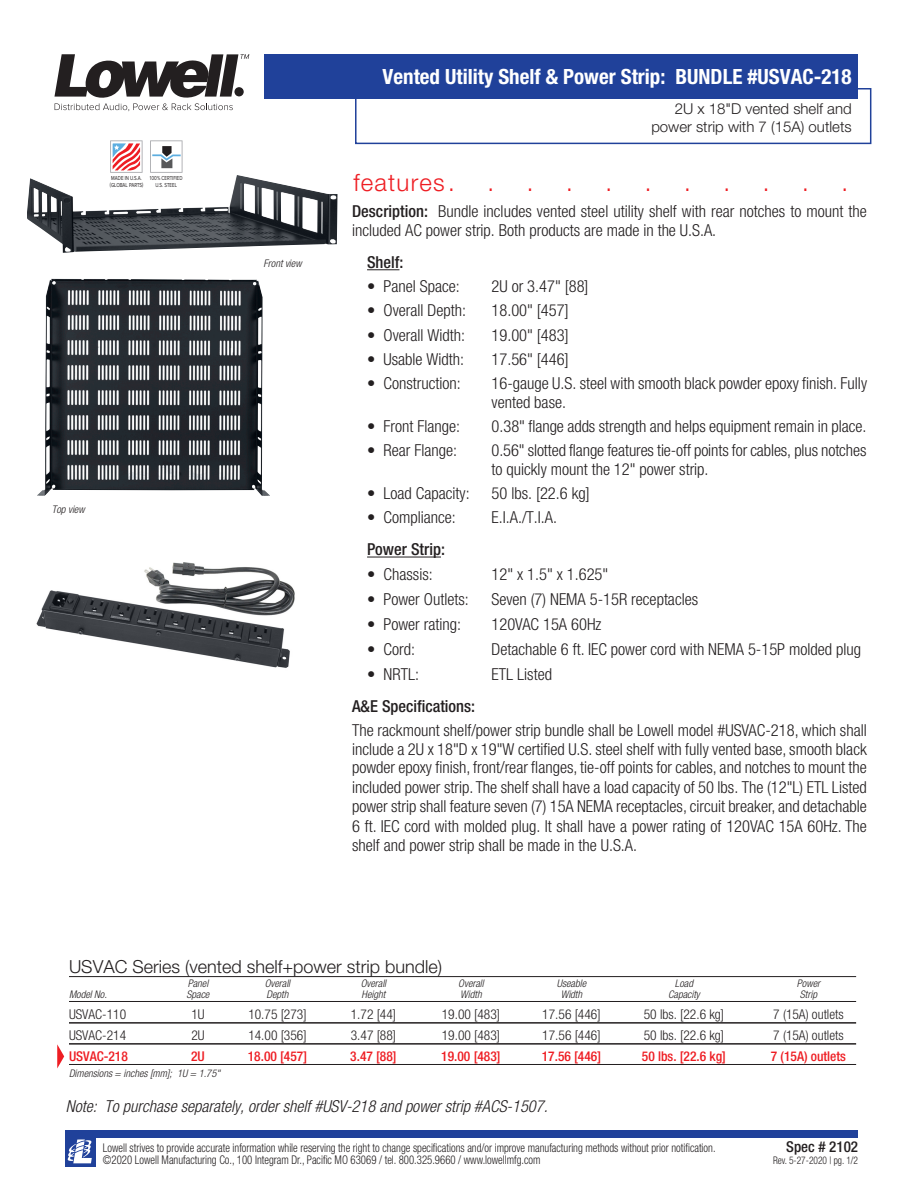
<style>
.page{position:relative;width:918px;height:1188px;background:#fff}
.page>*{position:absolute;margin:0;border:0;box-sizing:border-box;transform-origin:0 0}
.Product_-_Model_No{font:300 24px "Helvetica Neue LT Std";letter-spacing:.05em;color:#ee1d23}
.Product_-_Model_No-2{font:700 condensed 21px "Helvetica Neue LT Std";color:#fff}
.Product_-_Subhead{font:300 18px "Helvetica Neue LT Std";color:#231f20}
.Paragraph_titles{font:300 condensed 16.5px/18.8px "Helvetica Neue LT Std";color:#231f20}
.Product_-_Body_Descr{font:300 condensed 16.5px/19.5px "Helvetica Neue LT Std";color:#231f20;text-align:justify}
.Product_-_Bullets{font:300 condensed 16.5px "Helvetica Neue LT Std";color:#231f20}
.Paragraph_titles-2{font:italic 300 condensed 16.5px "Helvetica Neue LT Std";color:#231f20}
.Paragraph_titles-3{font:500 condensed 16.5px "Helvetica Neue LT Std";color:#231f20}
.Product_-_Model_No-3{font:300 15px "Helvetica Neue LT Std";color:#231f20}
.t1{font:500 condensed 15px "Helvetica Neue LT Std";color:#231f20}
.Subheads_18pt{font:300 condensed 13.5px "Helvetica Neue LT Std";color:#231f20}
.Subheads_18pt-2{font:500 condensed 13.5px "Helvetica Neue LT Std";color:#ee1d23}
.t2{font:300 condensed 12px/12.8px "Helvetica Neue LT Std";color:#231f20;scale:.9 1}
.Subheads_18pt-3{font:italic 300 condensed 10.5px "Helvetica Neue LT Std";color:#231f20}
.t3{font:300 condensed 10.5px "Helvetica Neue LT Std";color:#231f20;scale:.9 1}
.t4{font:6px/7.2px "Proxima Nova";color:#231f20;scale:.75 1}
.s1{font-weight:500}
</style>
<div class="page">
<div style="left:264px;top:54px;width:594px;height:45px;background:#20419a"></div>
<div style="left:65px;top:1130px;width:793px;height:8px;background:#20419a"></div>
<svg style="left:54px;top:54px;width:195px;height:57px"></svg>
<div style="left:65px;top:1133px;width:30px;height:34px;background:#20419a"></div>
<svg style="left:67px;top:1139px;width:25px;height:24px"></svg>
<hr style="left:367px;top:269px;width:32px;height:1px;background:#231f20">
<hr style="left:367px;top:557px;width:74px;height:1px;background:#231f20">
<svg style="left:355px;top:88px;width:517px;height:57px"></svg>
<svg style="left:150px;top:140px;width:33px;height:33px"></svg>
<svg style="left:110px;top:140px;width:33px;height:33px"></svg>
<hr style="left:69px;top:976px;width:787px;height:1px;background:#231f20">
<hr style="left:69px;top:1001px;width:787px;height:1px;background:#231f20">
<hr style="left:69px;top:1022px;width:787px;height:2px;background:#231f20">
<hr style="left:69px;top:1043px;width:787px;height:2px;background:#231f20">
<hr style="left:69px;top:1064px;width:787px;height:1px;background:#231f20">
<svg style="left:57px;top:1044px;width:7px;height:24px"></svg>
<img style="left:36px;top:562px;width:259px;height:106px">
<img style="left:37px;top:279px;width:233px;height:217px">
<img style="left:27px;top:175px;width:310px;height:78px">
<p class="t4" style="left:110px;top:174px;width:46px">MADE IN U.S.A. (GLOBAL PARTS)</p>
<p class="t4" style="left:150px;top:174px;width:45px">100% CERTIFIED</p>
<p class="t4" style="left:156px;top:182px;width:30px">U.S. STEEL</p>
<p class="Subheads_18pt-3" style="left:52px;top:503px;width:34px">Top view</p>
<p class="Subheads_18pt-3" style="left:264px;top:257px;width:40px">Front view</p>
<p class="Product_-_Model_No-2" style="left:383px;top:64px;width:471px">Vented Utility Shelf &amp; Power Strip: BUNDLE #USVAC-218</p>
<p class="Product_-_Model_No-3" style="left:675px;top:100px;width:178px">2U x 18"D vented shelf and</p>
<p class="Product_-_Model_No-3" style="left:651px;top:118px;width:202px">power strip with 7 (15A) outlets</p>
<p class="Product_-_Model_No" style="left:354px;top:168px;width:93px">features</p>
<p class="Paragraph_titles" style="left:352px;top:202px;width:516px"><span class="s1">Description:</span> Bundle includes vented steel utility shelf with rear notches to mount the included AC power strip. Both products are made in the U.S.A.</p>
<p class="Paragraph_titles-3" style="left:367px;top:252px;width:38px">Shelf:</p>
<p class="Paragraph_titles" style="left:367px;top:277px;width:94px">• Panel Space:</p>
<p class="Paragraph_titles" style="left:492px;top:277px;width:98px">2U or 3.47" [88]</p>
<p class="Paragraph_titles" style="left:367px;top:301px;width:100px">• Overall Depth:</p>
<p class="Paragraph_titles" style="left:492px;top:301px;width:79px">18.00" [457]</p>
<p class="Paragraph_titles" style="left:367px;top:325px;width:99px">• Overall Width:</p>
<p class="Paragraph_titles" style="left:492px;top:325px;width:79px">19.00" [483]</p>
<p class="Paragraph_titles" style="left:367px;top:349px;width:99px">• Usable Width:</p>
<p class="Paragraph_titles" style="left:492px;top:349px;width:79px">17.56" [446]</p>
<p class="Paragraph_titles" style="left:367px;top:374px;width:95px">• Construction:</p>
<p class="Paragraph_titles" style="left:492px;top:374px;width:377px">16-gauge U.S. steel with smooth black powder epoxy finish. Fully vented base.</p>
<p class="Paragraph_titles" style="left:367px;top:416px;width:95px">• Front Flange:</p>
<p class="Paragraph_titles" style="left:492px;top:416px;width:376px">0.38" flange adds strength and helps equipment remain in place.</p>
<p class="Paragraph_titles" style="left:367px;top:441px;width:92px">• Rear Flange:</p>
<p class="Paragraph_titles" style="left:492px;top:441px;width:376px">0.56" slotted flange features tie-off points for cables, plus notches to quickly mount the 12" power strip.</p>
<p class="Paragraph_titles" style="left:367px;top:483px;width:104px">• Load Capacity:</p>
<p class="Paragraph_titles" style="left:492px;top:483px;width:100px">50 lbs. [22.6 kg]</p>
<p class="Product_-_Bullets" style="left:367px;top:508px;width:90px">• Compliance:</p>
<p class="Product_-_Bullets" style="left:492px;top:508px;width:67px">E.I.A./T.I.A.</p>
<p class="Paragraph_titles-3" style="left:367px;top:540px;width:79px">Power Strip:</p>
<p class="Product_-_Bullets" style="left:367px;top:565px;width:67px">• Chassis:</p>
<p class="Product_-_Bullets" style="left:492px;top:565px;width:118px">12" x 1.5" x 1.625"</p>
<p class="Product_-_Bullets" style="left:367px;top:590px;width:103px">• Power Outlets:</p>
<p class="Product_-_Bullets" style="left:492px;top:590px;width:208px">Seven (7) NEMA 5-15R receptacles</p>
<p class="Product_-_Bullets" style="left:367px;top:615px;width:96px">• Power rating:</p>
<p class="Product_-_Bullets" style="left:492px;top:615px;width:111px">120VAC 15A 60Hz</p>
<p class="Product_-_Bullets" style="left:367px;top:640px;width:49px">• Cord:</p>
<p class="Product_-_Bullets" style="left:492px;top:640px;width:371px">Detachable 6 ft. IEC power cord with NEMA 5-15P molded plug</p>
<p class="Product_-_Bullets" style="left:367px;top:665px;width:53px">• NRTL:</p>
<p class="Product_-_Bullets" style="left:492px;top:665px;width:62px">ETL Listed</p>
<p class="Paragraph_titles-3" style="left:352px;top:697px;width:125px">A&amp;E Specifications:</p>
<p class="Product_-_Body_Descr" style="left:352px;top:721px;width:516px;line-height:18.3px">The rackmount shelf/power strip bundle shall be Lowell model #USVAC-218, which shall include a 2U x 18"D x 19"W certified U.S. steel shelf with fully vented base, smooth black powder epoxy finish, front/rear flanges, tie-off points for cables, and notches to mount the</p>
<p class="Product_-_Body_Descr" style="left:352px;top:777px;width:516px">included power strip. The shelf shall have a load capacity of 50 lbs. The (12"L) ETL Listed power strip shall feature seven (7) 15A NEMA receptacles, circuit breaker, and detachable 6 ft. IEC cord with molded plug. It shall have a power rating of 120VAC 15A 60Hz. The shelf and power strip shall be made in the U.S.A.</p>
<p class="Product_-_Subhead" style="left:69px;top:955px;width:375px">USVAC Series (vented shelf+power strip bundle)</p>
<p class="Subheads_18pt-3" style="left:188px;top:978px;width:22px">Panel</p>
<p class="Subheads_18pt-3" style="left:265px;top:978px;width:27px">Overall</p>
<p class="Subheads_18pt-3" style="left:361px;top:978px;width:27px">Overall</p>
<p class="Subheads_18pt-3" style="left:458px;top:978px;width:27px">Overall</p>
<p class="Subheads_18pt-3" style="left:557px;top:978px;width:31px">Useable</p>
<p class="Subheads_18pt-3" style="left:675px;top:978px;width:20px">Load</p>
<p class="Subheads_18pt-3" style="left:797px;top:978px;width:25px">Power</p>
<p class="Subheads_18pt-3" style="left:69px;top:988px;width:39px">Model No.</p>
<p class="Subheads_18pt-3" style="left:187px;top:988px;width:24px">Space</p>
<p class="Subheads_18pt-3" style="left:267px;top:988px;width:23px">Depth</p>
<p class="Subheads_18pt-3" style="left:362px;top:988px;width:25px">Height</p>
<p class="Subheads_18pt-3" style="left:460px;top:988px;width:23px">Width</p>
<p class="Subheads_18pt-3" style="left:561px;top:988px;width:23px">Width</p>
<p class="Subheads_18pt-3" style="left:668px;top:988px;width:33px">Capacity</p>
<p class="Subheads_18pt-3" style="left:800px;top:988px;width:19px">Strip</p>
<p class="Subheads_18pt" style="left:69px;top:1006px;width:59px">USVAC-110</p>
<p class="Subheads_18pt" style="left:191px;top:1006px;width:15px">1U</p>
<p class="Subheads_18pt" style="left:248px;top:1006px;width:60px">10.75 [273]</p>
<p class="Subheads_18pt" style="left:351px;top:1006px;width:47px">1.72 [44]</p>
<p class="Subheads_18pt" style="left:442px;top:1006px;width:60px">19.00 [483]</p>
<p class="Subheads_18pt" style="left:542px;top:1006px;width:60px">17.56 [446]</p>
<p class="Subheads_18pt" style="left:644px;top:1006px;width:82px">50 lbs. [22.6 kg]</p>
<p class="Subheads_18pt" style="left:773px;top:1006px;width:72px">7 (15A) outlets</p>
<p class="Subheads_18pt" style="left:69px;top:1027px;width:59px">USVAC-214</p>
<p class="Subheads_18pt" style="left:191px;top:1027px;width:15px">2U</p>
<p class="Subheads_18pt" style="left:248px;top:1027px;width:60px">14.00 [356]</p>
<p class="Subheads_18pt" style="left:351px;top:1027px;width:47px">3.47 [88]</p>
<p class="Subheads_18pt" style="left:442px;top:1027px;width:60px">19.00 [483]</p>
<p class="Subheads_18pt" style="left:542px;top:1027px;width:60px">17.56 [446]</p>
<p class="Subheads_18pt" style="left:644px;top:1027px;width:82px">50 lbs. [22.6 kg]</p>
<p class="Subheads_18pt" style="left:773px;top:1027px;width:72px">7 (15A) outlets</p>
<p class="Subheads_18pt-2" style="left:69px;top:1048px;width:60px">USVAC-218</p>
<p class="Subheads_18pt-2" style="left:191px;top:1048px;width:15px">2U</p>
<p class="Subheads_18pt-2" style="left:248px;top:1048px;width:61px">18.00 [457]</p>
<p class="Subheads_18pt-2" style="left:350px;top:1048px;width:48px">3.47 [88]</p>
<p class="Subheads_18pt-2" style="left:441px;top:1048px;width:61px">19.00 [483]</p>
<p class="Subheads_18pt-2" style="left:542px;top:1048px;width:61px">17.56 [446]</p>
<p class="Subheads_18pt-2" style="left:642px;top:1048px;width:86px">50 lbs. [22.6 kg]</p>
<p class="Subheads_18pt-2" style="left:771px;top:1048px;width:77px">7 (15A) outlets</p>
<p class="Subheads_18pt-3" style="left:69px;top:1068px;width:153px">Dimensions = inches [mm]; 1U = 1.75"</p>
<p class="Paragraph_titles-2" style="left:66px;top:1097px;width:483px">Note: To purchase separately, order shelf #USV-218 and power strip #ACS-1507.</p>
<p class="t2" style="left:103px;top:1141px;width:682px">Lowell strives to provide accurate information while reserving the right to change specifications and/or improve manufacturing methods without prior notification. ©2020 Lowell Manufacturing Co., 100 Integram Dr., Pacific MO 63069 / tel. 800.325.9660 / www.lowellmfg.com</p>
<p class="t1" style="left:786px;top:1138px;width:73px">Spec # 2102</p>
<p class="t3" style="left:773px;top:1155px;width:96px">Rev. 5-27-2020 | pg. 1/2</p>
</div>
